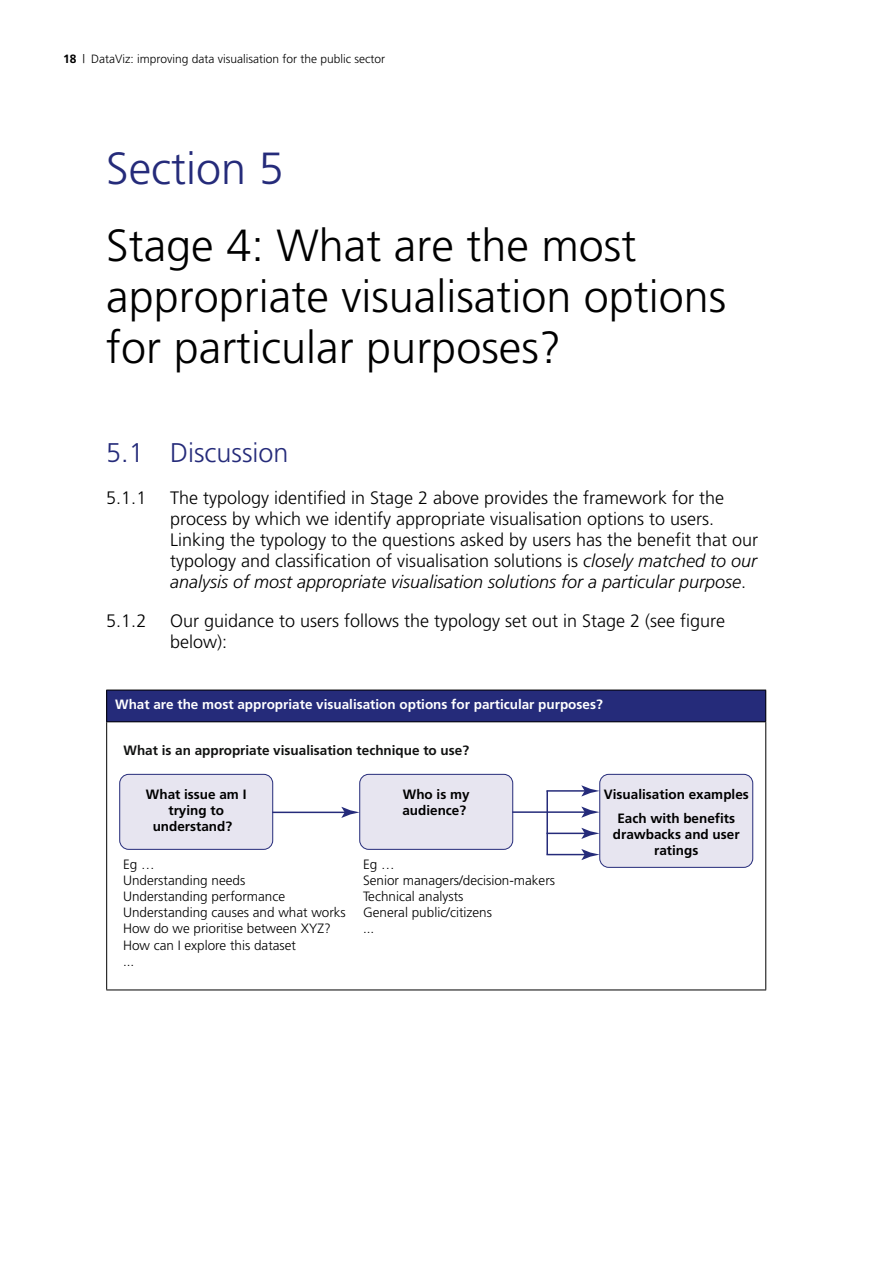
<style>
.page{position:relative;width:893px;height:1263px;background:#fff}
.page>*{position:absolute;margin:0;border:0;box-sizing:border-box;transform-origin:0 0}
.CHAPTER_TITLE{font:300 45px/51px "Frutiger";color:#000}
.CHAPTER_TITLE-2{font:300 45px "Frutiger";color:#252b7a}
.B{font:300 27px "Frutiger";color:#252b7a}
.BODY_num{font:300 18px/21px "Frutiger";color:#000}
.t1{font:300 13.5px/16.2px "Frutiger";color:#000}
.t2{font:700 13.5px/16.2px "Frutiger";color:#000;text-align:center}
.TABLE_HEAD{font:700 13.5px "Frutiger";color:#fff}
.t3{font:700 13.5px "Frutiger";color:#111211}
.t4{font:300 12px "Frutiger";color:#000}
.s1{font-weight:700}
.s2{font-style:italic}
</style>
<div class="page">
<div style="left:107px;top:690px;width:659px;height:32px;background:#252b7a"></div>
<hr style="left:106px;top:690px;width:660px;height:1px;background:#000">
<hr style="left:106px;top:690px;width:1px;height:31px;background:#000">
<hr style="left:765px;top:690px;width:1px;height:31px;background:#000">
<hr style="left:106px;top:721px;width:660px;height:1px;background:#000">
<hr style="left:106px;top:722px;width:1px;height:267px;background:#000">
<hr style="left:765px;top:722px;width:1px;height:267px;background:#000">
<hr style="left:106px;top:989px;width:660px;height:1px;background:#000">
<div style="left:120px;top:774px;width:153px;height:75px;background:#e7e5f0;border-radius:9px"></div>
<div style="left:119px;top:774px;width:154px;height:76px;border:1px solid #252b7a;border-radius:9px"></div>
<div style="left:360px;top:774px;width:153px;height:75px;background:#e7e5f0;border-radius:9px"></div>
<div style="left:359px;top:774px;width:154px;height:76px;border:1px solid #252b7a;border-radius:9px"></div>
<div style="left:600px;top:774px;width:153px;height:93px;background:#e7e5f0;border-radius:9px"></div>
<div style="left:599px;top:774px;width:154px;height:94px;border:1px solid #252b7a;border-radius:9px"></div>
<hr style="left:272px;top:812px;width:74px;height:1px;background:#252b7a">
<svg style="left:341px;top:807px;width:19px;height:11px"></svg>
<hr style="left:546px;top:790px;width:40px;height:2px;background:#252b7a">
<svg style="left:581px;top:785px;width:19px;height:11px"></svg>
<hr style="left:512px;top:811px;width:74px;height:2px;background:#252b7a">
<svg style="left:581px;top:807px;width:19px;height:11px"></svg>
<hr style="left:546px;top:833px;width:40px;height:1px;background:#252b7a">
<svg style="left:581px;top:828px;width:19px;height:11px"></svg>
<hr style="left:546px;top:854px;width:40px;height:1px;background:#252b7a">
<svg style="left:581px;top:849px;width:19px;height:11px"></svg>
<hr style="left:546px;top:791px;width:2px;height:63px;background:#252b7a">
<p class="t4" style="left:63px;top:52px;width:324px"><span class="s1">18</span> | DataViz: improving data visualisation for the public sector</p>
<p class="CHAPTER_TITLE-2" style="left:106px;top:143px;width:179px">Section 5</p>
<p class="CHAPTER_TITLE" style="left:106px;top:219px;width:622px">Stage 4: What are the most appropriate visualisation options for particular purposes?</p>
<p class="B" style="left:106px;top:437px;width:184px">5.1 Discussion</p>
<p class="BODY_num" style="left:106px;top:487px;width:42px">5.1.1</p>
<p class="BODY_num" style="left:170px;top:487px;width:590px">The typology identified in Stage 2 above provides the framework for the process by which we identify appropriate visualisation options to users.<br>Linking the typology to the questions asked by users has the benefit that our typology and classification of visualisation solutions is <span class="s2">closely matched to our analysis of most appropriate visualisation solutions for a particular purpose</span>.</p>
<p class="BODY_num" style="left:106px;top:610px;width:42px">5.1.2</p>
<p class="BODY_num" style="left:170px;top:610px;width:557px">Our guidance to users follows the typology set out in Stage 2 (see figure below):</p>
<p class="TABLE_HEAD" style="left:115px;top:696px;width:489px">What are the most appropriate visualisation options for particular purposes?</p>
<p class="t3" style="left:124px;top:742px;width:347px">What is an appropriate visualisation technique to use?</p>
<p class="t2" style="left:146px;top:786px;width:102px">What issue am I trying to understand?</p>
<p class="t1" style="left:123px;top:856px;width:224px">Eg …<br>Understanding needs<br>Understanding performance<br>Understanding causes and what works<br>How do we prioritise between XYZ?<br>How can I explore this dataset<br>...</p>
<p class="t2" style="left:402px;top:786px;width:69px;text-align:left">Who is my audience?</p>
<p class="t1" style="left:363px;top:856px;width:194px">Eg …<br>Senior managers/decision-makers<br>Technical analysts<br>General public/citizens<br>...</p>
<p class="t2" style="left:604px;top:782px;width:147px;line-height:23.7px">Visualisation examples<br>Each with benefits</p>
<p class="t2" style="left:613px;top:826px;width:128px">drawbacks and user ratings</p>
</div>
